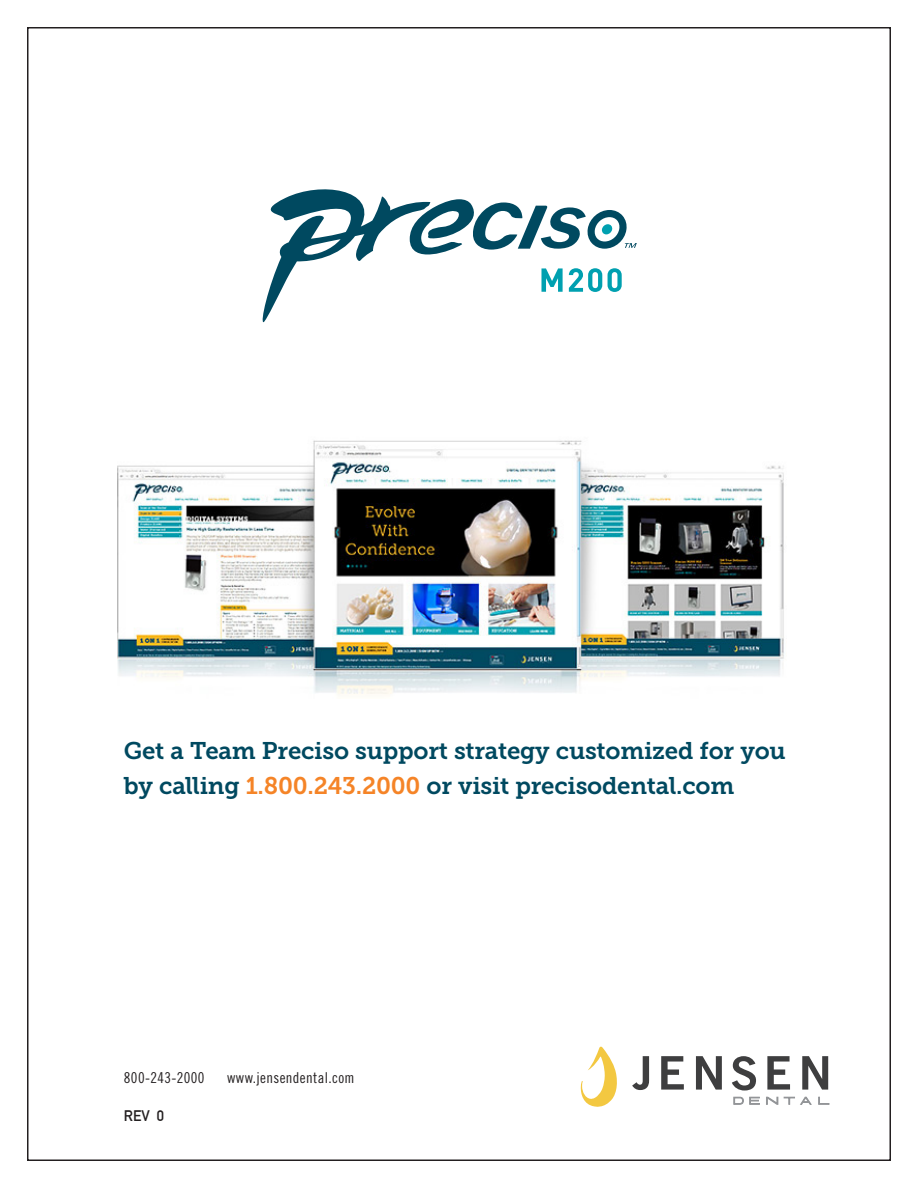
<style>
.page{position:relative;width:918px;height:1188px;background:#fff}
.page>*{position:absolute;margin:0;border:0;box-sizing:border-box;transform-origin:0 0}
.t1{font:24px "Museo Slab 700";letter-spacing:-.01em;color:#004960}
.t2{font:15px "Trade Gothic LT Std Cn 18";letter-spacing:.025em;color:#231f20}
.t3{font:15px "DIN Mittelschrift Alternate";color:#231f20}
.s1{color:#f58427}
</style>
<div class="page">
<svg style="left:580px;top:1046px;width:37px;height:61px"></svg>
<svg style="left:632px;top:1056px;width:17px;height:34px"></svg>
<svg style="left:661px;top:1056px;width:23px;height:34px"></svg>
<svg style="left:696px;top:1056px;width:26px;height:34px"></svg>
<svg style="left:732px;top:1056px;width:24px;height:35px"></svg>
<svg style="left:767px;top:1056px;width:23px;height:34px"></svg>
<svg style="left:802px;top:1056px;width:26px;height:34px"></svg>
<svg style="left:733px;top:1097px;width:27px;height:8px"></svg>
<svg style="left:766px;top:1097px;width:12px;height:8px"></svg>
<svg style="left:784px;top:1097px;width:28px;height:8px"></svg>
<svg style="left:818px;top:1097px;width:11px;height:8px"></svg>
<img style="left:117px;top:440px;width:667px;height:255px">
<svg style="left:263px;top:189px;width:374px;height:133px"></svg>
<p class="t1" style="left:124px;top:738px;width:663px">Get a Team Preciso support strategy customized for you</p>
<p class="t1" style="left:124px;top:773px;width:612px">by calling <span class="s1">1.800.243.2000</span> or visit precisodental.com</p>
<p class="t2" style="left:124px;top:1069px;width:82px">800-243-2000</p>
<p class="t2" style="left:227px;top:1069px;width:129px">www.jensendental.com</p>
<p class="t3" style="left:124px;top:1107px;width:42px">REV 0</p>
</div>
